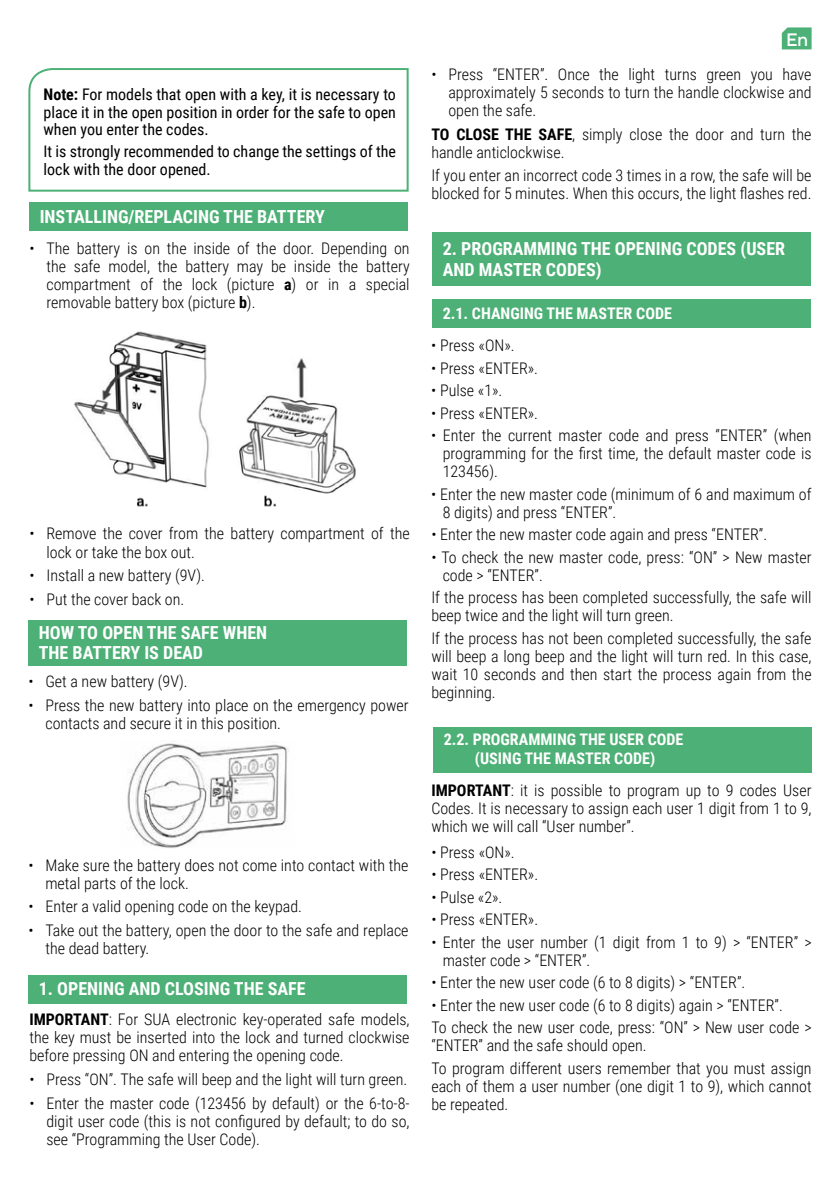
<style>
.page{position:relative;width:840px;height:1191px;background:#fff}
.page>*{position:absolute;margin:0;border:0;box-sizing:border-box;transform-origin:0 0}
.t1{font:700 18px/20px "Roboto Condensed";color:#fff}
.t2{font:500 18px "TT Firs Neue";color:#fff}
.t3{font:300 16px/18px "Roboto Condensed";color:#000}
.t4{font:16px/17.6px "Roboto Condensed";color:#000;text-align:justify}
.t5{font:700 16px/19px "Roboto Condensed";color:#fff;text-align:center}
.s1{font-weight:700}
</style>
<div class="page">
<svg style="left:781px;top:27px;width:30px;height:22px"></svg>
<div style="left:28px;top:975px;width:378px;height:28px;background:#4db076"></div>
<div style="left:29px;top:203px;width:378px;height:28px;background:#4db076"></div>
<div style="left:432px;top:232px;width:378px;height:54px;background:#4db076"></div>
<div style="left:432px;top:299px;width:378px;height:28px;background:#4db076"></div>
<div style="left:433px;top:727px;width:378px;height:45px;background:#4db076"></div>
<img style="left:127px;top:741px;width:162px;height:107px">
<div style="left:28px;top:620px;width:378px;height:45px;background:#4db076"></div>
<svg style="left:28px;top:68px;width:381px;height:124px"></svg>
<img style="left:74px;top:331px;width:282px;height:176px">
<p class="t4" style="left:44px;top:85px;width:354px"><span class="s1">Note:</span> For models that open with a key, it is necessary to place it in the open position in order for the safe to open when you enter the codes.</p>
<p class="t4" style="left:44px;top:142px;width:354px">It is strongly recommended to change the settings of the lock with the door opened.</p>
<p class="t1" style="left:40px;top:206px;width:286px">INSTALLING/REPLACING THE BATTERY</p>
<p class="t3" style="left:46px;top:239px;width:364px;text-align:justify;text-indent:-17px">• The battery is on the inside of the door. Depending on the safe model, the battery may be inside the battery compartment of the lock (picture <span class="s1">a</span>) or in a special removable battery box (picture <span class="s1">b</span>).</p>
<p class="t3" style="left:46px;top:524px;width:364px;text-indent:-17px">• Remove the cover from the battery compartment of the lock or take the box out.</p>
<p class="t3" style="left:29px;top:566px;width:177px">• Install a new battery (9V).</p>
<p class="t3" style="left:29px;top:589px;width:156px">• Put the cover back on.</p>
<p class="t1" style="left:39px;top:621px;width:230px">HOW TO OPEN THE SAFE WHEN<br>THE BATTERY IS DEAD</p>
<p class="t3" style="left:28px;top:671px;width:161px">• Get a new battery (9V).</p>
<p class="t3" style="left:45px;top:695px;width:364px;text-indent:-17px">• Press the new battery into place on the emergency power contacts and secure it in this position.</p>
<p class="t3" style="left:45px;top:855px;width:364px;text-indent:-17px">• Make sure the battery does not come into contact with the metal parts of the lock.</p>
<p class="t3" style="left:28px;top:897px;width:275px">• Enter a valid opening code on the keypad.</p>
<p class="t3" style="left:45px;top:920px;width:364px;text-indent:-17px">• Take out the battery, open the door to the safe and replace the dead battery.</p>
<p class="t1" style="left:39px;top:978px;width:268px">1. OPENING AND CLOSING THE SAFE</p>
<p class="t3" style="left:29px;top:1010px;width:381px;text-align:justify"><span class="s1">IMPORTANT</span>: For SUA electronic key-operated safe models, the key must be inserted into the lock and turned clockwise before pressing ON and entering the opening code.</p>
<p class="t3" style="left:29px;top:1069px;width:379px">• Press “ON”. The safe will beep and the light will turn green.</p>
<p class="t3" style="left:46px;top:1093px;width:364px;text-align:justify;text-indent:-17px">• Enter the master code (123456 by default) or the 6-to-8- digit user code (this is not configured by default; to do so, see “Programming the User Code).</p>
<p class="t2" style="left:786px;top:28px;width:23px">En</p>
<p class="t3" style="left:448px;top:65px;width:364px;text-align:justify;text-indent:-17px">• Press “ENTER”. Once the light turns green you have approximately 5 seconds to turn the handle clockwise and open the safe.</p>
<p class="t3" style="left:431px;top:124px;width:381px"><span class="s1">TO CLOSE THE SAFE</span>, simply close the door and turn the handle anticlockwise.</p>
<p class="t3" style="left:431px;top:166px;width:381px">If you enter an incorrect code 3 times in a row, the safe will be blocked for 5 minutes. When this occurs, the light flashes red.</p>
<p class="t1" style="left:442px;top:237px;width:344px;line-height:21px">2. PROGRAMMING THE OPENING CODES (USER<br>AND MASTER CODES)</p>
<p class="t5" style="left:442px;top:303px;width:230px">2.1. CHANGING THE MASTER CODE</p>
<p class="t3" style="left:431px;top:336px;width:85px">• Press «ON».</p>
<p class="t3" style="left:431px;top:358px;width:108px">• Press «ENTER».</p>
<p class="t3" style="left:431px;top:381px;width:73px">• Pulse «1».</p>
<p class="t3" style="left:431px;top:403px;width:108px">• Press «ENTER».</p>
<p class="t3" style="left:442px;top:426px;width:370px;text-align:justify;text-indent:-11px">• Enter the current master code and press “ENTER” (when programming for the first time, the default master code is 123456).</p>
<p class="t3" style="left:442px;top:484px;width:370px;text-indent:-11px">• Enter the new master code (minimum of 6 and maximum of<br>8 digits) and press “ENTER”.</p>
<p class="t3" style="left:431px;top:525px;width:337px">• Enter the new master code again and press “ENTER”.</p>
<p class="t3" style="left:442px;top:547px;width:370px;text-indent:-11px">• To check the new master code, press: “ON” &gt; New master code &gt; “ENTER”.</p>
<p class="t3" style="left:431px;top:588px;width:381px">If the process has been completed successfully, the safe will beep twice and the light will turn green.</p>
<p class="t3" style="left:431px;top:628px;width:381px;text-align:justify">If the process has not been completed successfully, the safe will beep a long beep and the light will turn red. In this case, wait 10 seconds and then start the process again from the beginning.</p>
<p class="t5" style="left:443px;top:729px;width:241px">2.2. PROGRAMMING THE USER CODE (USING THE MASTER CODE)</p>
<p class="t3" style="left:431px;top:781px;width:381px;text-align:justify"><span class="s1">IMPORTANT</span>: it is possible to program up to 9 codes User Codes. It is necessary to assign each user 1 digit from 1 to 9, which we will call “User number”.</p>
<p class="t3" style="left:431px;top:842px;width:85px">• Press «ON».</p>
<p class="t3" style="left:431px;top:865px;width:108px">• Press «ENTER».</p>
<p class="t3" style="left:431px;top:887px;width:73px">• Pulse «2».</p>
<p class="t3" style="left:431px;top:910px;width:108px">• Press «ENTER».</p>
<p class="t3" style="left:442px;top:932px;width:370px;text-indent:-11px">• Enter the user number (1 digit from 1 to 9) &gt; “ENTER” &gt; master code &gt; “ENTER”.</p>
<p class="t3" style="left:431px;top:973px;width:315px">• Enter the new user code (6 to 8 digits) &gt; “ENTER”.</p>
<p class="t3" style="left:431px;top:993px;width:381px;line-height:22.6px">• Enter the new user code (6 to 8 digits) again &gt; “ENTER”.<br>To check the new user code, press: “ON” &gt; New user code &gt;</p>
<p class="t3" style="left:431px;top:1033px;width:381px;line-height:22.6px">“ENTER” and the safe should open.<br>To program different users remember that you must assign</p>
<p class="t3" style="left:431px;top:1076px;width:381px">each of them a user number (one digit 1 to 9), which cannot be repeated.</p>
</div>
